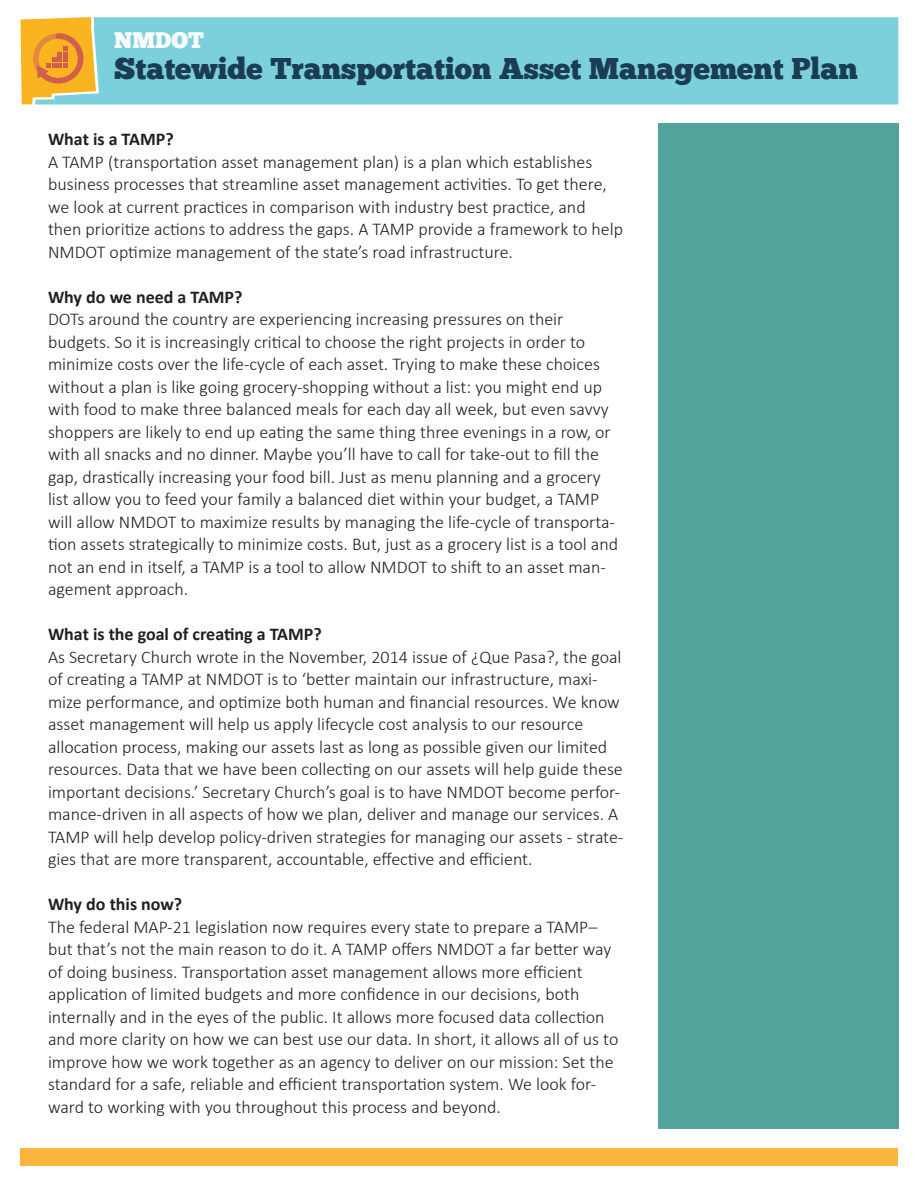
<style>
.page{position:relative;width:918px;height:1188px;background:#fff}
.page>*{position:absolute;margin:0;border:0;box-sizing:border-box;transform-origin:0 0}
.t1{font:30px "Chunk Five";color:#1a3d53}
.t2{font:22.5px "Chunk Five";color:#fff}
.t3{font:300 18px/22.5px "Calibri";color:#231f20}
.t4{font:700 18px "Calibri";color:#231f20}
</style>
<div class="page">
<div style="left:96px;top:17px;width:802px;height:88px;background:#7bd0dc"></div>
<svg style="left:21px;top:17px;width:75px;height:88px;background:#e8af45"></svg>
<div style="left:21px;top:1148px;width:877px;height:17px;background:#f9b43c"></div>
<div style="left:658px;top:123px;width:240px;height:1005px;background:#52a39b"></div>
<p class="t2" style="left:114px;top:27px;width:91px">NMDOT</p>
<p class="t1" style="left:114px;top:51px;width:745px">Statewide Transportation Asset Management Plan</p>
<p class="t4" style="left:48px;top:128px;width:127px">What is a TAMP?</p>
<p class="t3" style="left:48px;top:150px;width:577px">A TAMP (transportation asset management plan) is a plan which establishes business processes that streamline asset management activities. To get there, we look at current practices in comparison with industry best practice, and then prioritize actions to address the gaps. A TAMP provide a framework to help NMDOT optimize management of the state’s road infrastructure.</p>
<p class="t4" style="left:48px;top:285px;width:196px">Why do we need a TAMP?</p>
<p class="t3" style="left:48px;top:307px;width:572px">DOTs around the country are experiencing increasing pressures on their budgets. So it is increasingly critical to choose the right projects in order to minimize costs over the life-cycle of each asset. Trying to make these choices without a plan is like going grocery-shopping without a list: you might end up with food to make three balanced meals for each day all week, but even savvy shoppers are likely to end up eating the same thing three evenings in a row, or with all snacks and no dinner. Maybe you’ll have to call for take-out to fill the gap, drastically increasing your food bill. Just as menu planning and a grocery list allow you to feed your family a balanced diet within your budget, a TAMP will allow NMDOT to maximize results by managing the life-cycle of transporta&shy;tion assets strategically to minimize costs. But, just as a grocery list is a tool and not an end in itself, a TAMP is a tool to allow NMDOT to shift to an asset man&shy;agement approach.</p>
<p class="t4" style="left:48px;top:623px;width:275px">What is the goal of creating a TAMP?</p>
<p class="t3" style="left:48px;top:645px;width:577px">As Secretary Church wrote in the November, 2014 issue of ¿Que Pasa?, the goal of creating a TAMP at NMDOT is to ‘better maintain our infrastructure, maxi&shy;mize performance, and optimize both human and financial resources. We know asset management will help us apply lifecycle cost analysis to our resource allocation process, making our assets last as long as possible given our limited resources. Data that we have been collecting on our assets will help guide these important decisions.’ Secretary Church’s goal is to have NMDOT become perfor&shy;mance-driven in all aspects of how we plan, deliver and manage our services. A TAMP will help develop policy-driven strategies for managing our assets - strate&shy;gies that are more transparent, accountable, effective and efficient.</p>
<p class="t4" style="left:48px;top:893px;width:136px">Why do this now?</p>
<p class="t3" style="left:48px;top:915px;width:572px">The federal MAP-21 legislation now requires every state to prepare a TAMP– but that’s not the main reason to do it. A TAMP offers NMDOT a far better way of doing business. Transportation asset management allows more efficient application of limited budgets and more confidence in our decisions, both internally and in the eyes of the public. It allows more focused data collection and more clarity on how we can best use our data. In short, it allows all of us to improve how we work together as an agency to deliver on our mission: Set the standard for a safe, reliable and efficient transportation system. We look for&shy;ward to working with you throughout this process and beyond.</p>
</div>
